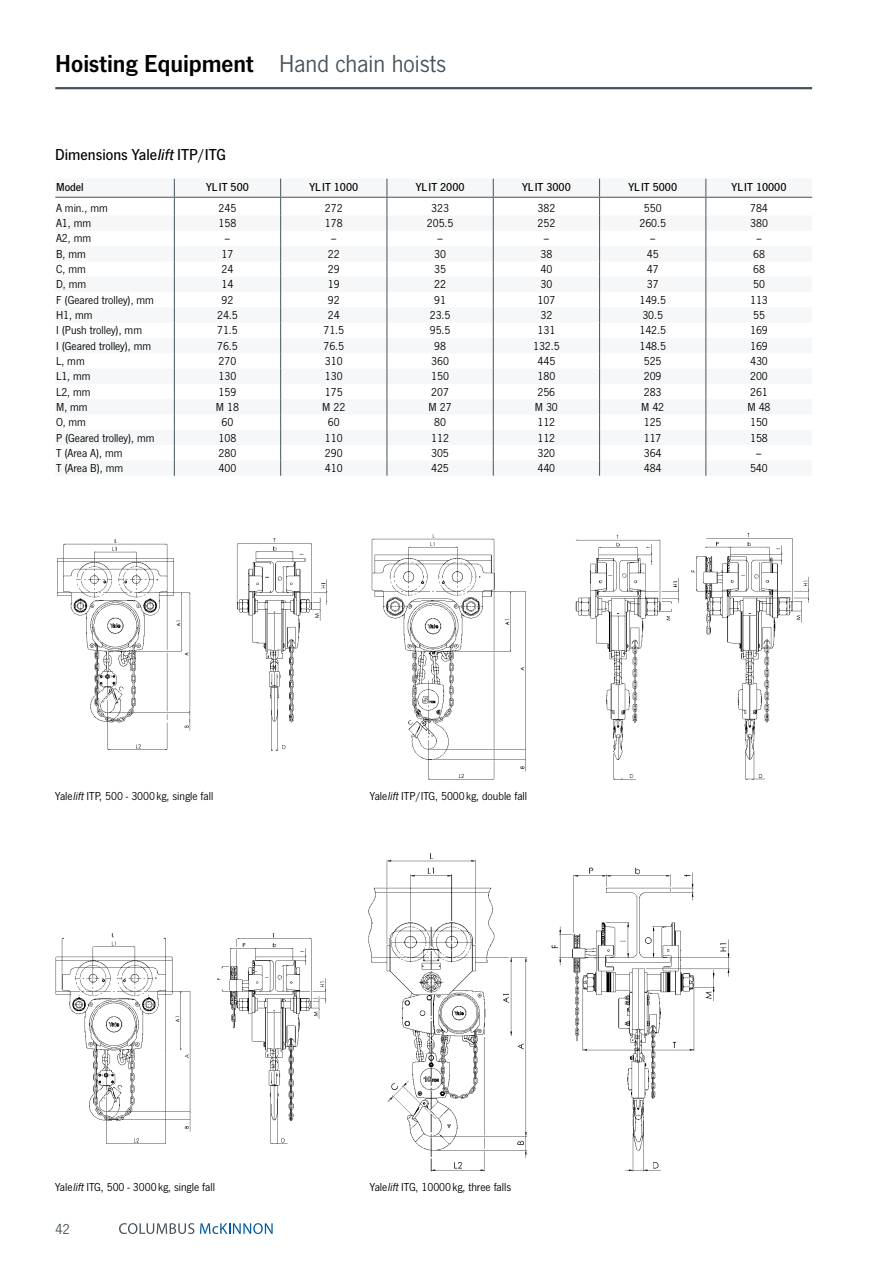
<style>
.page{position:relative;width:893px;height:1263px;background:#fff}
.page>*{position:absolute;margin:0;border:0;box-sizing:border-box;transform-origin:0 0}
.t1{font:25.5px "News Got Dem";color:#000}
.t2{font:500 16.5px "News Got";color:#000}
.t3{font:15px "News Got";color:#46535b}
.t4{font:12px "News Got";color:#000}
.t5{font:500 12px "News Got";color:#000}
.s1{font-family:"News Got";color:#46535b}
.s2{font-style:italic}
</style>
<div class="page">
<hr style="left:55px;top:87px;width:757px;height:2px;background:#46535b">
<svg style="left:119px;top:1223px;width:75px;height:11px"></svg>
<svg style="left:200px;top:1223px;width:73px;height:11px"></svg>
<svg style="left:55px;top:179px;width:757px;height:297px"></svg>
<img style="left:368px;top:853px;width:362px;height:319px">
<img style="left:371px;top:534px;width:155px;height:246px">
<img style="left:217px;top:933px;width:110px;height:211px">
<img style="left:236px;top:538px;width:92px;height:213px">
<img style="left:575px;top:533px;width:234px;height:247px">
<img style="left:57px;top:539px;width:134px;height:211px">
<img style="left:55px;top:933px;width:136px;height:211px">
<h1 class="t1" style="left:55px;top:49px;width:392px">Hoisting Equipment <span class="s1">Hand chain hoists</span></h1>
<h2 class="t2" style="left:55px;top:145px;width:172px">Dimensions Yale<span class="s2">lift</span>ITP/ITG</h2>
<p class="t5" style="left:56px;top:180px;width:29px">Model</p>
<p class="t5" style="left:206px;top:180px;width:44px">YL IT 500</p>
<p class="t5" style="left:309px;top:180px;width:50px">YL IT 1000</p>
<p class="t5" style="left:416px;top:180px;width:50px">YL IT 2000</p>
<p class="t5" style="left:522px;top:180px;width:50px">YL IT 3000</p>
<p class="t5" style="left:628px;top:180px;width:50px">YL IT 5000</p>
<p class="t5" style="left:732px;top:180px;width:56px">YL IT 10000</p>
<p class="t4" style="left:56px;top:201px;width:53px">A min., mm</p>
<p class="t4" style="left:219px;top:201px;width:19px">245</p>
<p class="t4" style="left:325px;top:201px;width:19px">272</p>
<p class="t4" style="left:431px;top:201px;width:19px">323</p>
<p class="t4" style="left:537px;top:201px;width:19px">382</p>
<p class="t4" style="left:644px;top:201px;width:19px">550</p>
<p class="t4" style="left:750px;top:201px;width:19px">784</p>
<p class="t4" style="left:56px;top:217px;width:37px">A1, mm</p>
<p class="t4" style="left:219px;top:217px;width:19px">158</p>
<p class="t4" style="left:325px;top:217px;width:19px">178</p>
<p class="t4" style="left:427px;top:217px;width:28px">205.5</p>
<p class="t4" style="left:537px;top:217px;width:19px">252</p>
<p class="t4" style="left:639px;top:217px;width:28px">260.5</p>
<p class="t4" style="left:750px;top:217px;width:19px">380</p>
<p class="t4" style="left:56px;top:232px;width:37px">A2, mm</p>
<p class="t4" style="left:225px;top:232px;width:7px">–</p>
<p class="t4" style="left:331px;top:232px;width:7px">–</p>
<p class="t4" style="left:437px;top:232px;width:7px">–</p>
<p class="t4" style="left:543px;top:232px;width:7px">–</p>
<p class="t4" style="left:650px;top:232px;width:7px">–</p>
<p class="t4" style="left:756px;top:232px;width:7px">–</p>
<p class="t4" style="left:56px;top:247px;width:31px">B, mm</p>
<p class="t4" style="left:222px;top:247px;width:13px">17</p>
<p class="t4" style="left:328px;top:247px;width:13px">22</p>
<p class="t4" style="left:434px;top:247px;width:13px">30</p>
<p class="t4" style="left:540px;top:247px;width:13px">38</p>
<p class="t4" style="left:647px;top:247px;width:13px">45</p>
<p class="t4" style="left:753px;top:247px;width:13px">68</p>
<p class="t4" style="left:56px;top:262px;width:31px">C, mm</p>
<p class="t4" style="left:222px;top:262px;width:13px">24</p>
<p class="t4" style="left:328px;top:262px;width:13px">29</p>
<p class="t4" style="left:434px;top:262px;width:13px">35</p>
<p class="t4" style="left:540px;top:262px;width:13px">40</p>
<p class="t4" style="left:647px;top:262px;width:13px">47</p>
<p class="t4" style="left:753px;top:262px;width:13px">68</p>
<p class="t4" style="left:56px;top:278px;width:32px">D, mm</p>
<p class="t4" style="left:222px;top:278px;width:13px">14</p>
<p class="t4" style="left:328px;top:278px;width:13px">19</p>
<p class="t4" style="left:434px;top:278px;width:13px">22</p>
<p class="t4" style="left:540px;top:278px;width:13px">30</p>
<p class="t4" style="left:647px;top:278px;width:13px">37</p>
<p class="t4" style="left:753px;top:278px;width:13px">50</p>
<p class="t4" style="left:56px;top:293px;width:99px">F (Geared trolley), mm</p>
<p class="t4" style="left:222px;top:293px;width:13px">92</p>
<p class="t4" style="left:328px;top:293px;width:13px">92</p>
<p class="t4" style="left:434px;top:293px;width:13px">91</p>
<p class="t4" style="left:537px;top:293px;width:19px">107</p>
<p class="t4" style="left:639px;top:293px;width:28px">149.5</p>
<p class="t4" style="left:750px;top:293px;width:19px">113</p>
<p class="t4" style="left:56px;top:308px;width:38px">H1, mm</p>
<p class="t4" style="left:217px;top:308px;width:22px">24.5</p>
<p class="t4" style="left:328px;top:308px;width:13px">24</p>
<p class="t4" style="left:430px;top:308px;width:22px">23.5</p>
<p class="t4" style="left:540px;top:308px;width:13px">32</p>
<p class="t4" style="left:642px;top:308px;width:22px">30.5</p>
<p class="t4" style="left:753px;top:308px;width:13px">55</p>
<p class="t4" style="left:56px;top:324px;width:87px">I (Push trolley), mm</p>
<p class="t4" style="left:217px;top:324px;width:22px">71.5</p>
<p class="t4" style="left:323px;top:324px;width:22px">71.5</p>
<p class="t4" style="left:430px;top:324px;width:22px">95.5</p>
<p class="t4" style="left:537px;top:324px;width:19px">131</p>
<p class="t4" style="left:639px;top:324px;width:28px">142.5</p>
<p class="t4" style="left:750px;top:324px;width:19px">169</p>
<p class="t4" style="left:56px;top:339px;width:97px">I (Geared trolley), mm</p>
<p class="t4" style="left:217px;top:339px;width:22px">76.5</p>
<p class="t4" style="left:323px;top:339px;width:22px">76.5</p>
<p class="t4" style="left:434px;top:339px;width:13px">98</p>
<p class="t4" style="left:533px;top:339px;width:28px">132.5</p>
<p class="t4" style="left:639px;top:339px;width:28px">148.5</p>
<p class="t4" style="left:750px;top:339px;width:19px">169</p>
<p class="t4" style="left:56px;top:354px;width:30px">L, mm</p>
<p class="t4" style="left:219px;top:354px;width:19px">270</p>
<p class="t4" style="left:325px;top:354px;width:19px">310</p>
<p class="t4" style="left:431px;top:354px;width:19px">360</p>
<p class="t4" style="left:537px;top:354px;width:19px">445</p>
<p class="t4" style="left:644px;top:354px;width:19px">525</p>
<p class="t4" style="left:750px;top:354px;width:19px">430</p>
<p class="t4" style="left:56px;top:370px;width:36px">L1, mm</p>
<p class="t4" style="left:219px;top:370px;width:19px">130</p>
<p class="t4" style="left:325px;top:370px;width:19px">130</p>
<p class="t4" style="left:431px;top:370px;width:19px">150</p>
<p class="t4" style="left:537px;top:370px;width:19px">180</p>
<p class="t4" style="left:644px;top:370px;width:19px">209</p>
<p class="t4" style="left:750px;top:370px;width:19px">200</p>
<p class="t4" style="left:56px;top:385px;width:36px">L2, mm</p>
<p class="t4" style="left:219px;top:385px;width:19px">159</p>
<p class="t4" style="left:325px;top:385px;width:19px">175</p>
<p class="t4" style="left:431px;top:385px;width:19px">207</p>
<p class="t4" style="left:537px;top:385px;width:19px">256</p>
<p class="t4" style="left:644px;top:385px;width:19px">283</p>
<p class="t4" style="left:750px;top:385px;width:19px">261</p>
<p class="t4" style="left:56px;top:400px;width:33px">M, mm</p>
<p class="t4" style="left:216px;top:400px;width:25px">M 18</p>
<p class="t4" style="left:322px;top:400px;width:25px">M 22</p>
<p class="t4" style="left:428px;top:400px;width:25px">M 27</p>
<p class="t4" style="left:535px;top:400px;width:25px">M 30</p>
<p class="t4" style="left:641px;top:400px;width:25px">M 42</p>
<p class="t4" style="left:747px;top:400px;width:25px">M 48</p>
<p class="t4" style="left:56px;top:416px;width:31px">O, mm</p>
<p class="t4" style="left:221px;top:416px;width:13px">60</p>
<p class="t4" style="left:328px;top:416px;width:13px">60</p>
<p class="t4" style="left:434px;top:416px;width:13px">80</p>
<p class="t4" style="left:537px;top:416px;width:19px">112</p>
<p class="t4" style="left:644px;top:416px;width:19px">125</p>
<p class="t4" style="left:750px;top:416px;width:19px">150</p>
<p class="t4" style="left:56px;top:431px;width:100px">P (Geared trolley), mm</p>
<p class="t4" style="left:219px;top:431px;width:19px">108</p>
<p class="t4" style="left:325px;top:431px;width:19px">110</p>
<p class="t4" style="left:431px;top:431px;width:19px">112</p>
<p class="t4" style="left:537px;top:431px;width:19px">112</p>
<p class="t4" style="left:644px;top:431px;width:19px">117</p>
<p class="t4" style="left:750px;top:431px;width:19px">158</p>
<p class="t4" style="left:56px;top:446px;width:68px">T (Area A), mm</p>
<p class="t4" style="left:219px;top:446px;width:19px">280</p>
<p class="t4" style="left:325px;top:446px;width:19px">290</p>
<p class="t4" style="left:431px;top:446px;width:19px">305</p>
<p class="t4" style="left:537px;top:446px;width:19px">320</p>
<p class="t4" style="left:644px;top:446px;width:19px">364</p>
<p class="t4" style="left:756px;top:446px;width:7px">–</p>
<p class="t4" style="left:56px;top:462px;width:69px">T (Area B), mm</p>
<p class="t4" style="left:219px;top:462px;width:19px">400</p>
<p class="t4" style="left:325px;top:462px;width:19px">410</p>
<p class="t4" style="left:431px;top:462px;width:19px">425</p>
<p class="t4" style="left:537px;top:462px;width:19px">440</p>
<p class="t4" style="left:644px;top:462px;width:19px">484</p>
<p class="t4" style="left:750px;top:462px;width:19px">540</p>
<p class="t4" style="left:55px;top:789px;width:160px">Yale<span class="s2">lift</span>ITP, 500 - 3000 kg, single fall</p>
<p class="t4" style="left:370px;top:789px;width:159px">Yale<span class="s2">lift</span>ITP/ITG, 5000 kg, double fall</p>
<p class="t4" style="left:55px;top:1180px;width:161px">Yale<span class="s2">lift</span>ITG, 500 - 3000 kg, single fall</p>
<p class="t4" style="left:370px;top:1180px;width:143px">Yale<span class="s2">lift</span>ITG, 10000 kg, three falls</p>
<p class="t3" style="left:55px;top:1221px;width:16px">42</p>
</div>
